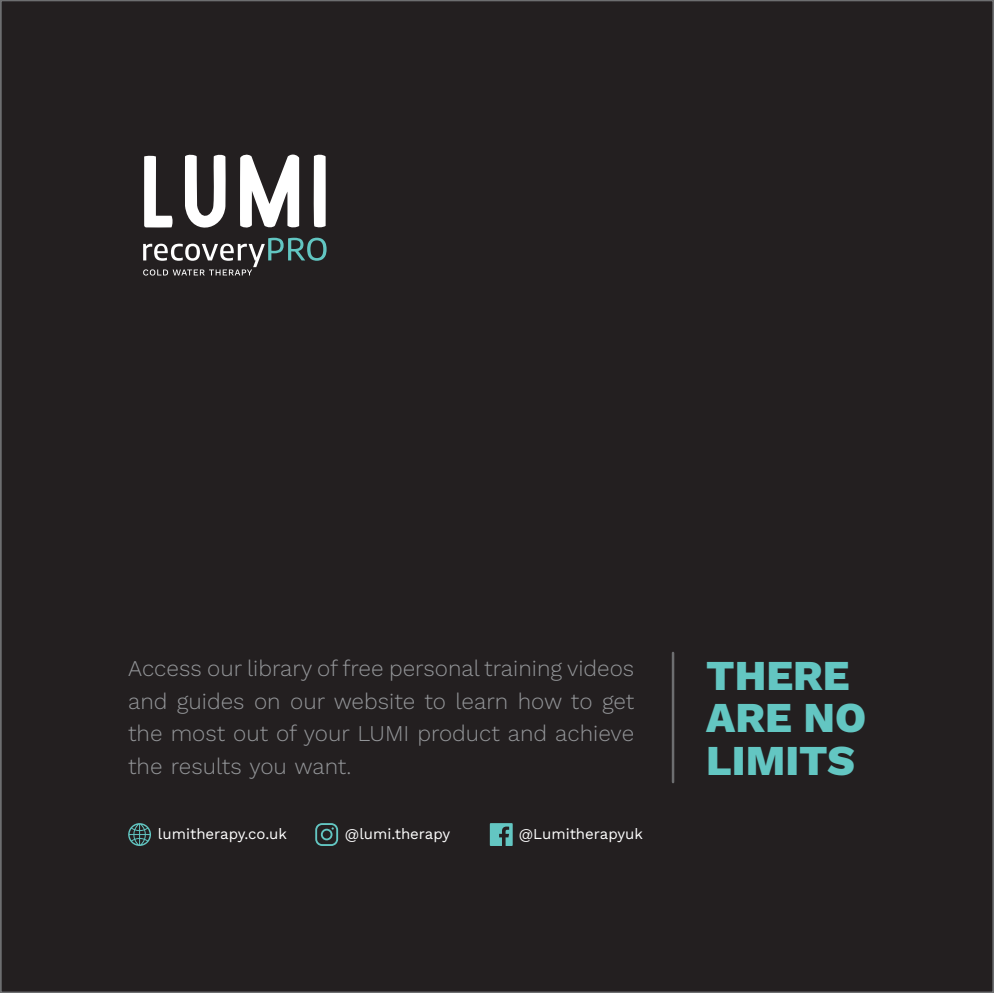
<style>
.page{position:relative;width:994px;height:993px;background:#fff}
.page>*{position:absolute;margin:0;border:0;box-sizing:border-box;transform-origin:0 0}
.t1{font:800 42.5px/42.5px "Work Sans";color:#63c6c2}
.t2{font:300 22.5px/32.5px "Work Sans";color:#939598;text-align:justify}
.t3{font:15px "Work Sans";color:#fff}
</style>
<div class="page">
<div style="left:0;top:0;width:993px;height:992px;background:#231f20;border:2px solid #6d6e70"></div>
<svg style="left:128px;top:823px;width:23px;height:22px"></svg>
<svg style="left:315px;top:823px;width:23px;height:22px"></svg>
<svg style="left:489px;top:823px;width:23px;height:22px"></svg>
<hr style="left:671px;top:653px;width:3px;height:129px;background:#6d6e70">
<svg style="left:143px;top:154px;width:183px;height:121px"></svg>
<p class="t2" style="left:128px;top:652px;width:507px">Access our library of free personal training videos and guides on our website to learn how to get the most out of your LUMI product and achieve the results you want.</p>
<h1 class="t1" style="left:706px;top:653px;width:161px">THERE<br>ARE NO<br>LIMITS</h1>
<p class="t3" style="left:158px;top:824px;width:130px">lumitherapy.co.uk</p>
<p class="t3" style="left:345px;top:824px;width:107px">@lumi.therapy</p>
<p class="t3" style="left:518px;top:824px;width:126px">@Lumitherapyuk</p>
</div>
